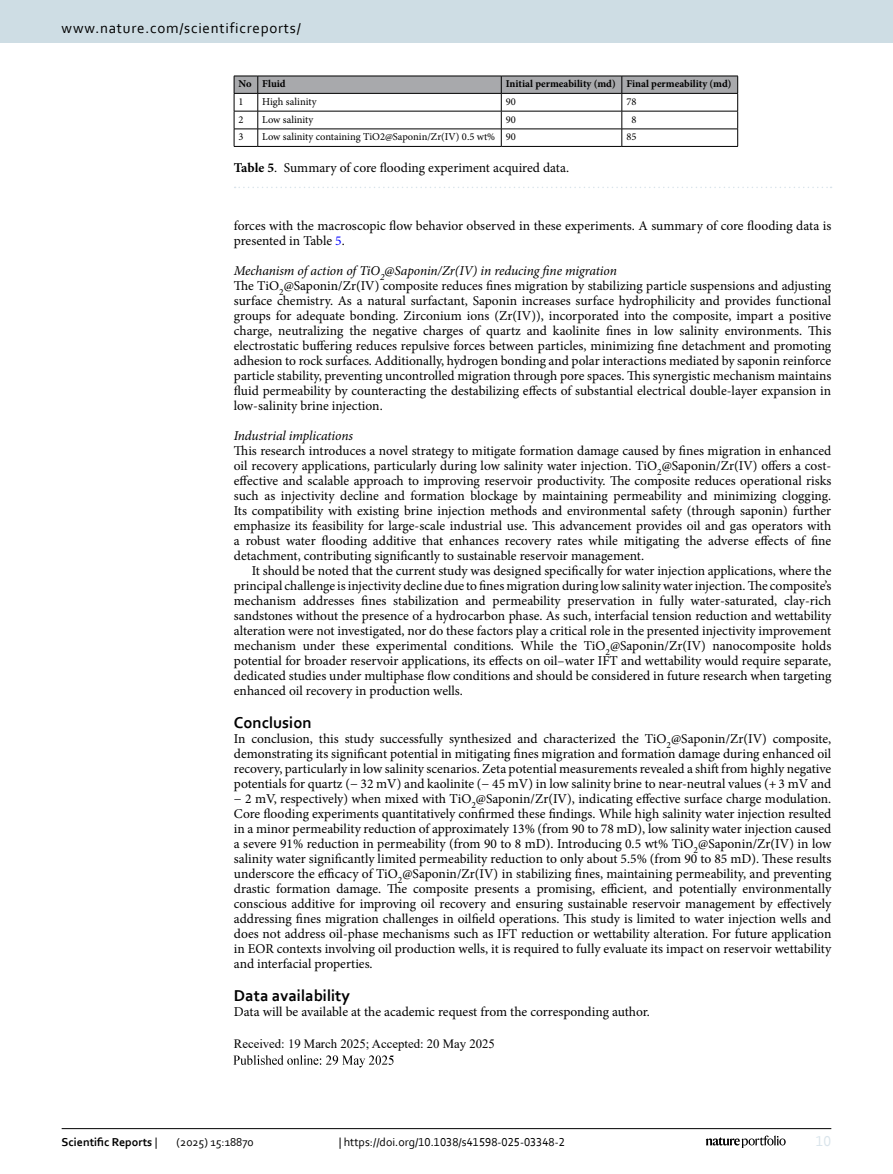
<style>
.page{position:relative;width:893px;height:1174px;background:#fff}
.page>*{position:absolute;margin:0;border:0;box-sizing:border-box;transform-origin:0 0}
.Endmatter_Heading{font:700 16.5px "Corbel";color:#000}
.Head_1{font:700 16.5px "Corbel";color:#000}
.t1{font:15px "Corbel";letter-spacing:.05em;color:#000}
.t2{font:15px "Corbel";color:#d9e4eb}
.Body_Text{font:13.5px/15px "Minion Pro";color:#000;text-align:justify}
.Body_Text_Indent{font:13.5px/15px "Minion Pro";color:#000}
.Head_3{font:italic 13.5px "Minion Pro";letter-spacing:-.01em;color:#000}
.Data_Availability{font:13.5px "Minion Pro";color:#000}
.Table_Caption{font:13.5px "Minion Pro";color:#000}
.Article_History{font:12.75px "Times New Roman";color:#000}
.t3{font:12px "Corbel";color:#000}
.t4{font:700 12px "Corbel";color:#000}
.Table_Body{font:10.5px "Minion Pro";color:#000}
.Table_Head{font:700 10.5px "Minion Pro";color:#000}
.s1{font-weight:700}
.s2{color:#00f}
.s3{font-weight:400}
</style>
<div class="page">
<img style="left:234px;top:1055px;width:160px;height:13px">
<svg style="left:234px;top:76px;width:504px;height:71px"></svg>
<svg style="left:235px;top:187px;width:597px;height:1px"></svg>
<hr style="left:62px;top:1128px;width:769px;height:1px;background:#000">
<svg style="left:706px;top:1135px;width:80px;height:12px"></svg>
<div style="left:0;top:0;width:893px;height:43px;background:#cedde4"></div>
<p class="t1" style="left:62px;top:18px;width:241px">www.nature.com/scientificreports/</p>
<p class="Table_Head" style="left:239px;top:77px;width:15px">No</p>
<p class="Table_Head" style="left:262px;top:77px;width:25px">Fluid</p>
<p class="Table_Head" style="left:506px;top:77px;width:111px">Initial permeability (md)</p>
<p class="Table_Head" style="left:626px;top:77px;width:107px">Final permeability (md)</p>
<p class="Table_Body" style="left:239px;top:95px;width:7px">1</p>
<p class="Table_Body" style="left:262px;top:95px;width:56px">High salinity</p>
<p class="Table_Body" style="left:506px;top:95px;width:12px">90</p>
<p class="Table_Body" style="left:626px;top:95px;width:12px">78</p>
<p class="Table_Body" style="left:239px;top:112px;width:7px">2</p>
<p class="Table_Body" style="left:262px;top:112px;width:53px">Low salinity</p>
<p class="Table_Body" style="left:506px;top:112px;width:12px">90</p>
<p class="Table_Body" style="left:631px;top:112px;width:7px">8</p>
<p class="Table_Body" style="left:239px;top:130px;width:7px">3</p>
<p class="Table_Body" style="left:262px;top:130px;width:234px">Low salinity containing TiO2@Saponin/Zr(IV) 0.5 wt%</p>
<p class="Table_Body" style="left:506px;top:130px;width:12px">90</p>
<p class="Table_Body" style="left:626px;top:130px;width:12px">85</p>
<p class="Table_Caption" style="left:234px;top:159px;width:337px"><span class="s1">Table 5</span>. Summary of core flooding experiment acquired data.</p>
<p class="Body_Text_Indent" style="left:234px;top:218px;width:599px">forces with the macroscopic flow behavior observed in these experiments. A summary of core flooding data is presented in Table <span class="s2">5</span>.</p>
<p class="Head_3" style="left:234px;top:261px;width:385px">Mechanism of action of TiO<sub>2</sub>@Saponin/Zr(IV) in reducing fine migration</p>
<p class="Body_Text" style="left:234px;top:278px;width:599px">The TiO<sub>2</sub>@Saponin/Zr(IV) composite reduces fines migration by stabilizing particle suspensions and adjusting surface chemistry. As a natural surfactant, Saponin increases surface hydrophilicity and provides functional groups for adequate bonding. Zirconium ions (Zr(IV)), incorporated into the composite, impart a positive charge, neutralizing the negative charges of quartz and kaolinite fines in low salinity environments. This electrostatic buffering reduces repulsive forces between particles, minimizing fine detachment and promoting adhesion to rock surfaces. Additionally, hydrogen bonding and polar interactions mediated by saponin reinforce particle stability, preventing uncontrolled migration through pore spaces. This synergistic mechanism maintains fluid permeability by counteracting the destabilizing effects of substantial electrical double-layer expansion in low-salinity brine injection.</p>
<p class="Head_3" style="left:234px;top:426px;width:121px">Industrial implications</p>
<p class="Body_Text" style="left:234px;top:443px;width:599px">This research introduces a novel strategy to mitigate formation damage caused by fines migration in enhanced oil recovery applications, particularly during low salinity water injection. TiO<sub>2</sub>@Saponin/Zr(IV) offers a cost&shy;effective and scalable approach to improving reservoir productivity. The composite reduces operational risks such as injectivity decline and formation blockage by maintaining permeability and minimizing clogging.<br>Its compatibility with existing brine injection methods and environmental safety (through saponin) further emphasize its feasibility for large-scale industrial use. This advancement provides oil and gas operators with a robust water flooding additive that enhances recovery rates while mitigating the adverse effects of fine detachment, contributing significantly to sustainable reservoir management.</p>
<p class="Body_Text_Indent" style="left:234px;top:563px;width:599px;text-align:justify;text-indent:18px">It should be noted that the current study was designed specifically for water injection applications, where the principal challenge is injectivity decline due to fines migration during low salinity water injection. The composite’s mechanism addresses fines stabilization and permeability preservation in fully water-saturated, clay-rich sandstones without the presence of a hydrocarbon phase. As such, interfacial tension reduction and wettability alteration were not investigated, nor do these factors play a critical role in the presented injectivity improvement mechanism under these experimental conditions. While the TiO<sub>2</sub>@Saponin/Zr(IV) nanocomposite holds potential for broader reservoir applications, its effects on oil–water IFT and wettability would require separate, dedicated studies under multiphase flow conditions and should be considered in future research when targeting enhanced oil recovery in production wells.</p>
<p class="Head_1" style="left:234px;top:712px;width:79px">Conclusion</p>
<p class="Body_Text" style="left:234px;top:731px;width:599px">In conclusion, this study successfully synthesized and characterized the TiO<sub>2</sub>@Saponin/Zr(IV) composite, demonstrating its significant potential in mitigating fines migration and formation damage during enhanced oil recovery, particularly in low salinity scenarios. Zeta potential measurements revealed a shift from highly negative potentials for quartz (− 32 mV) and kaolinite (− 45 mV) in low salinity brine to near-neutral values (+3 mV and − 2 mV, respectively) when mixed with TiO<sub>2</sub>@Saponin/Zr(IV), indicating effective surface charge modulation.<br>Core flooding experiments quantitatively confirmed these findings. While high salinity water injection resulted in a minor permeability reduction of approximately 13% (from 90 to 78 mD), low salinity water injection caused a severe 91% reduction in permeability (from 90 to 8 mD). Introducing 0.5 wt% TiO<sub>2</sub>@Saponin/Zr(IV) in low salinity water significantly limited permeability reduction to only about 5.5% (from 90 to 85 mD). These results underscore the efficacy of TiO<sub>2</sub>@Saponin/Zr(IV) in stabilizing fines, maintaining permeability, and preventing drastic formation damage. The composite presents a promising, efficient, and potentially environmentally conscious additive for improving oil recovery and ensuring sustainable reservoir management by effectively addressing fines migration challenges in oilfield operations. This study is limited to water injection wells and does not address oil-phase mechanisms such as IFT reduction or wettability alteration. For future application in EOR contexts involving oil production wells, it is required to fully evaluate its impact on reservoir wettability and interfacial properties.</p>
<p class="Endmatter_Heading" style="left:234px;top:985px;width:118px">Data availability</p>
<p class="Data_Availability" style="left:234px;top:1003px;width:418px">Data will be available at the academic request from the corresponding author.</p>
<p class="Article_History" style="left:234px;top:1034px;width:262px">Received: 19 March 2025; Accepted: 20 May 2025</p>
<p class="t4" style="left:62px;top:1134px;width:97px">Scientific Reports <span class="s3">|</span></p>
<p class="t3" style="left:177px;top:1134px;width:79px">(2025) 15:18870</p>
<p class="t3" style="left:339px;top:1134px;width:228px">| https://doi.org/10.1038/s41598-025-03348-2</p>
<p class="t2" style="left:816px;top:1132px;width:17px">10</p>
</div>
